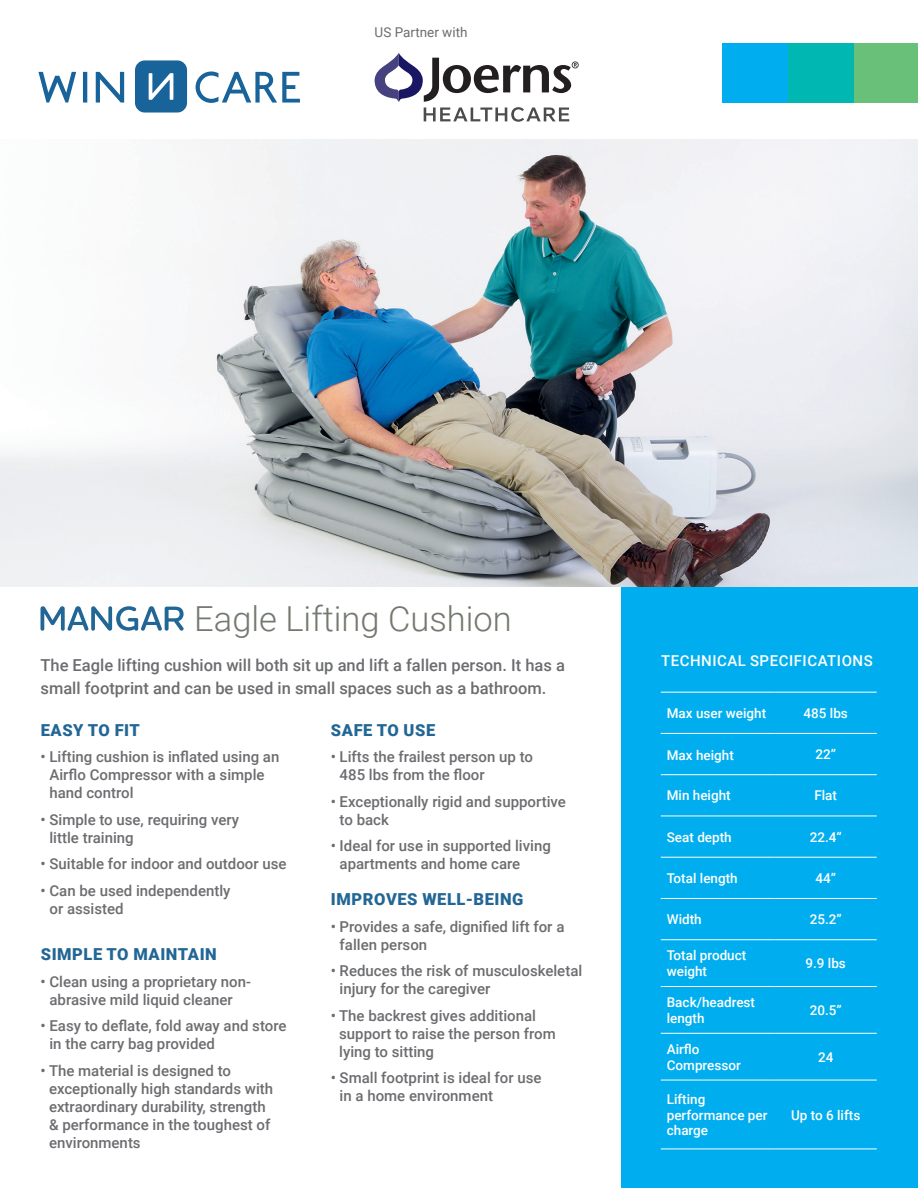
<style>
.page{position:relative;width:918px;height:1188px;background:#fff}
.page>*{position:absolute;margin:0;border:0;box-sizing:border-box;transform-origin:0 0}
.t1{font:300 34.5px "Roboto";color:#74796f}
.t2{font:500 16.5px/22.5px "Roboto";color:#6c6d70}
.t3{font:900 16.5px "Roboto";letter-spacing:.035em;color:#226695}
.t4{font:500 15px/18px "Roboto";color:#6c6d70}
.t5{font:500 15px "Roboto";letter-spacing:.035em;color:#fff}
.t6{font:500 13.5px/15.8px "Roboto";color:#fff}
.t7{font:13.5px "Roboto";color:#6c6d70}
</style>
<div class="page">
<div style="left:621px;top:569px;width:297px;height:619px;background:#00aeef"></div>
<img style="left:0;top:140px;width:918px;height:447px">
<svg style="left:41px;top:606px;width:143px;height:25px"></svg>
<hr style="left:661px;top:692px;width:114px;height:1px;background:#fff">
<hr style="left:775px;top:692px;width:102px;height:1px;background:#fff">
<hr style="left:661px;top:733px;width:114px;height:1px;background:#fff">
<hr style="left:775px;top:733px;width:102px;height:1px;background:#fff">
<hr style="left:661px;top:774px;width:114px;height:1px;background:#fff">
<hr style="left:775px;top:774px;width:102px;height:1px;background:#fff">
<hr style="left:661px;top:816px;width:114px;height:1px;background:#fff">
<hr style="left:775px;top:816px;width:102px;height:1px;background:#fff">
<hr style="left:661px;top:857px;width:114px;height:1px;background:#fff">
<hr style="left:775px;top:857px;width:102px;height:1px;background:#fff">
<hr style="left:661px;top:898px;width:114px;height:1px;background:#fff">
<hr style="left:775px;top:898px;width:102px;height:1px;background:#fff">
<hr style="left:661px;top:939px;width:114px;height:1px;background:#fff">
<hr style="left:775px;top:939px;width:102px;height:1px;background:#fff">
<hr style="left:661px;top:986px;width:114px;height:1px;background:#fff">
<hr style="left:775px;top:986px;width:102px;height:1px;background:#fff">
<hr style="left:661px;top:1033px;width:114px;height:1px;background:#fff">
<hr style="left:775px;top:1033px;width:102px;height:1px;background:#fff">
<hr style="left:661px;top:1080px;width:114px;height:1px;background:#fff">
<hr style="left:775px;top:1080px;width:102px;height:1px;background:#fff">
<hr style="left:661px;top:1149px;width:114px;height:1px;background:#fff">
<hr style="left:775px;top:1149px;width:102px;height:1px;background:#fff">
<div style="left:854px;top:43px;width:64px;height:60px;background:#68c079"></div>
<div style="left:788px;top:43px;width:66px;height:60px;background:#00b8b1"></div>
<div style="left:722px;top:43px;width:66px;height:60px;background:#00aeef"></div>
<div style="left:135px;top:60px;width:52px;height:53px;background:#19639b;border-radius:10px"></div>
<svg style="left:149px;top:73px;width:24px;height:27px"></svg>
<svg style="left:196px;top:72px;width:104px;height:31px"></svg>
<svg style="left:96px;top:72px;width:28px;height:31px"></svg>
<svg style="left:83px;top:72px;width:4px;height:31px"></svg>
<svg style="left:38px;top:72px;width:38px;height:31px"></svg>
<svg style="left:375px;top:53px;width:204px;height:69px"></svg>
<p class="t7" style="left:375px;top:23px;width:94px">US Partner with</p>
<h1 class="t1" style="left:194px;top:595px;width:319px">Eagle Lifting Cushion</h1>
<p class="t2" style="left:40px;top:653px;width:526px">The Eagle lifting cushion will both sit up and lift a fallen person. It has a small footprint and can be used in small spaces such as a bathroom.</p>
<p class="t3" style="left:41px;top:719px;width:101px">EASY TO FIT</p>
<p class="t4" style="left:49px;top:748px;width:231px;text-indent:-9px">• Lifting cushion is inflated using an<br>Airflo Compressor with a simple hand control</p>
<p class="t4" style="left:49px;top:810px;width:191px;text-indent:-9px">• Simple to use, requiring very little training</p>
<p class="t4" style="left:40px;top:855px;width:248px">• Suitable for indoor and outdoor use</p>
<p class="t4" style="left:49px;top:881px;width:183px;text-indent:-9px">• Can be used independently or assisted</p>
<p class="t3" style="left:41px;top:943px;width:178px">SIMPLE TO MAINTAIN</p>
<p class="t4" style="left:49px;top:972px;width:203px;text-indent:-9px">• Clean using a proprietary non&shy;abrasive mild liquid cleaner</p>
<p class="t4" style="left:49px;top:1016px;width:239px;text-indent:-9px">• Easy to deflate, fold away and store in the carry bag provided</p>
<p class="t4" style="left:49px;top:1061px;width:226px;text-indent:-9px">• The material is designed to exceptionally high standards with extraordinary durability, strength &amp; performance in the toughest of environments</p>
<p class="t3" style="left:331px;top:719px;width:106px">SAFE TO USE</p>
<p class="t4" style="left:340px;top:748px;width:195px;text-indent:-9px">• Lifts the frailest person up to<br>485 lbs from the floor</p>
<p class="t4" style="left:340px;top:792px;width:228px;text-indent:-9px">• Exceptionally rigid and supportive to back</p>
<p class="t4" style="left:340px;top:837px;width:213px;text-indent:-9px">• Ideal for use in supported living apartments and home care</p>
<p class="t3" style="left:331px;top:888px;width:194px">IMPROVES WELL-BEING</p>
<p class="t4" style="left:340px;top:917px;width:226px;text-indent:-9px">• Provides a safe, dignified lift for a fallen person</p>
<p class="t4" style="left:340px;top:961px;width:244px;text-indent:-9px">• Reduces the risk of musculoskeletal injury for the caregiver</p>
<p class="t4" style="left:339px;top:1006px;width:218px;text-indent:-9px">• The backrest gives additional support to raise the person from lying to sitting</p>
<p class="t4" style="left:340px;top:1068px;width:203px;text-indent:-9px">• Small footprint is ideal for use in a home environment</p>
<p class="t5" style="left:661px;top:650px;width:213px">TECHNICAL SPECIFICATIONS</p>
<p class="t6" style="left:667px;top:705px;width:101px">Max user weight</p>
<p class="t6" style="left:804px;top:705px;width:46px">485 lbs</p>
<p class="t6" style="left:667px;top:747px;width:69px">Max height</p>
<p class="t6" style="left:815px;top:746px;width:22px">22”</p>
<p class="t6" style="left:667px;top:787px;width:65px">Min height</p>
<p class="t6" style="left:814px;top:787px;width:24px">Flat</p>
<p class="t6" style="left:667px;top:828px;width:67px">Seat depth</p>
<p class="t6" style="left:810px;top:828px;width:33px">22.4“</p>
<p class="t6" style="left:667px;top:870px;width:72px">Total length</p>
<p class="t6" style="left:815px;top:870px;width:22px">44”</p>
<p class="t6" style="left:667px;top:911px;width:36px">Width</p>
<p class="t6" style="left:810px;top:911px;width:34px">25.2”</p>
<p class="t6" style="left:667px;top:947px;width:81px">Total product weight</p>
<p class="t6" style="left:805px;top:955px;width:42px">9.9 lbs</p>
<p class="t6" style="left:667px;top:994px;width:90px">Back/headrest length</p>
<p class="t6" style="left:810px;top:1002px;width:34px">20.5”</p>
<p class="t6" style="left:667px;top:1041px;width:76px">Airflo<br>Compressor</p>
<p class="t6" style="left:818px;top:1049px;width:17px">24</p>
<p class="t6" style="left:667px;top:1091px;width:102px">Lifting performance per charge</p>
<p class="t6" style="left:791px;top:1106px;width:71px">Up to 6 lifts</p>
</div>
